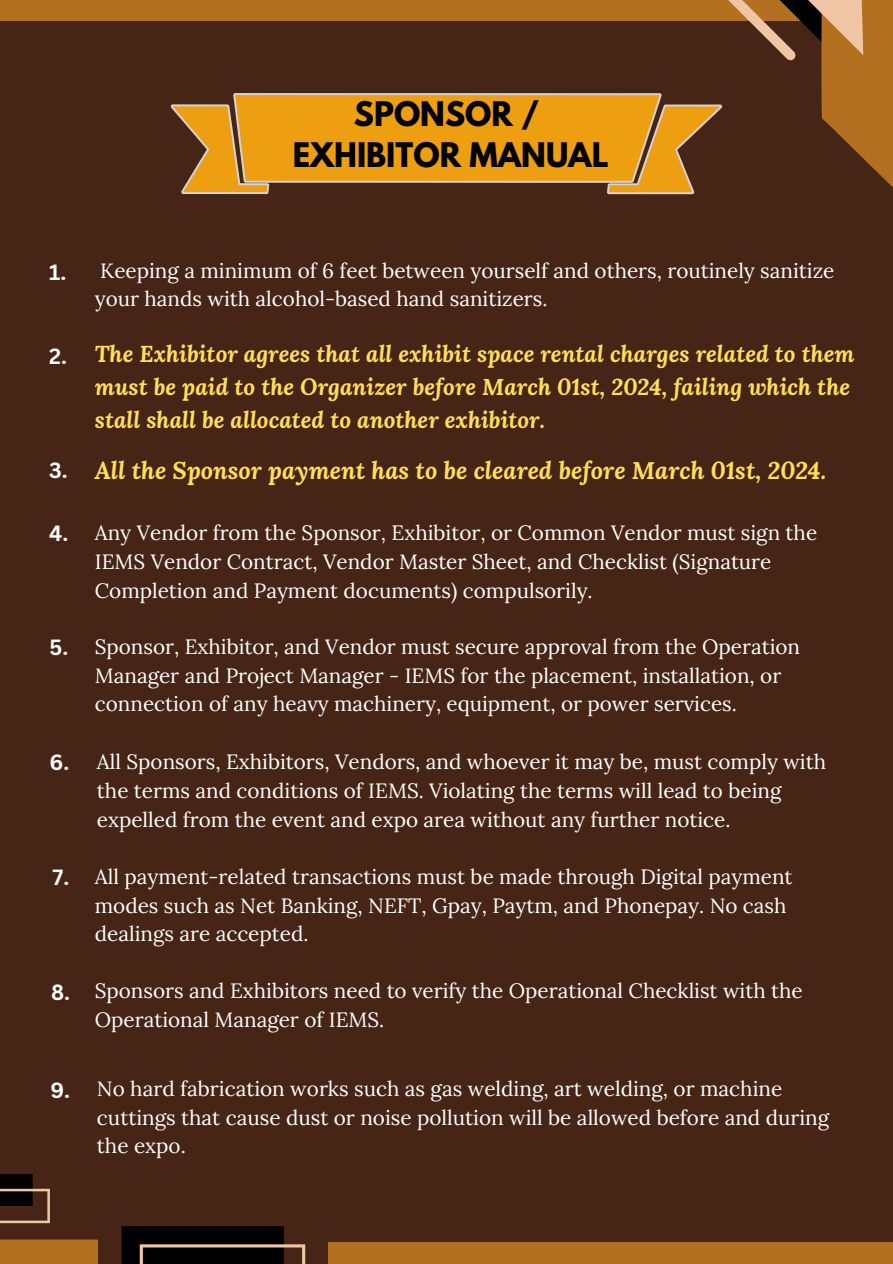
<style>
.page{position:relative;width:893px;height:1264px;background:#fff}
.page>*{position:absolute;margin:0;border:0;box-sizing:border-box;transform-origin:0 0}
.t1{font:700 30px "League Spartan";color:#000}
.t2{font:italic 700 24px "Lora";color:#ffde59}
.t3{font:italic 700 22.8px/33px "Lora";color:#ffde59}
.t4{font:700 21.45px "Canva Sans";color:#fff}
.t5{font:20.7px/28.7px "Lora";color:#fff}
</style>
<div class="page">
<div style="left:0;top:0;width:892px;height:1263px;background:#462517"></div>
<div style="left:0;top:0;width:892px;height:21px;background:#b27020"></div>
<svg style="left:0;top:1174px;width:98px;height:89px"></svg>
<svg style="left:121px;top:1226px;width:184px;height:37px;background:#1c1511"></svg>
<div style="left:328px;top:1242px;width:564px;height:21px;background:#b27020"></div>
<svg style="left:233px;top:0;width:659px;height:195px"></svg>
<svg style="left:171px;top:104px;width:551px;height:90px"></svg>
<svg style="left:173px;top:106px;width:547px;height:86px;fill:#ed9e11"></svg>
<p class="t1" style="left:354px;top:99px;width:187px">SPONSOR /</p>
<p class="t1" style="left:293px;top:140px;width:317px">EXHIBITOR MANUAL</p>
<p class="t4" style="left:49px;top:257px;width:19px">1.</p>
<p class="t4" style="left:49px;top:341px;width:19px">2.</p>
<p class="t4" style="left:49px;top:455px;width:20px">3.</p>
<p class="t4" style="left:49px;top:518px;width:21px">4.</p>
<p class="t4" style="left:50px;top:632px;width:20px">5.</p>
<p class="t4" style="left:50px;top:747px;width:21px">6.</p>
<p class="t4" style="left:53px;top:861px;width:18px">7.</p>
<p class="t4" style="left:51px;top:977px;width:20px">8.</p>
<p class="t4" style="left:50px;top:1075px;width:21px">9.</p>
<p class="t5" style="left:95px;top:256px;width:741px">Keeping a minimum of 6 feet between yourself and others, routinely sanitize your hands with alcohol-based hand sanitizers.</p>
<p class="t3" style="left:95px;top:337px;width:761px">The Exhibitor agrees that all exhibit space rental charges related to them must be paid to the Organizer before March 01st, 2024, failing which the stall shall be allocated to another exhibitor.</p>
<p class="t2" style="left:95px;top:454px;width:733px">All the Sponsor payment has to be cleared before March 01st, 2024.</p>
<p class="t5" style="left:95px;top:518px;width:723px">Any Vendor from the Sponsor, Exhibitor, or Common Vendor must sign the<br>IEMS Vendor Contract, Vendor Master Sheet, and Checklist (Signature<br>Completion and Payment documents) compulsorily.</p>
<p class="t5" style="left:95px;top:632px;width:706px">Sponsor, Exhibitor, and Vendor must secure approval from the Operation<br>Manager and Project Manager - IEMS for the placement, installation, or connection of any heavy machinery, equipment, or power services.</p>
<p class="t5" style="left:97px;top:747px;width:730px">All Sponsors, Exhibitors, Vendors, and whoever it may be, must comply with the terms and conditions of IEMS. Violating the terms will lead to being expelled from the event and expo area without any further notice.</p>
<p class="t5" style="left:95px;top:862px;width:699px">All payment-related transactions must be made through Digital payment modes such as Net Banking, NEFT, Gpay, Paytm, and Phonepay. No cash dealings are accepted.</p>
<p class="t5" style="left:95px;top:976px;width:709px">Sponsors and Exhibitors need to verify the Operational Checklist with the<br>Operational Manager of IEMS.</p>
<p class="t5" style="left:97px;top:1074px;width:733px;line-height:28.2px">No hard fabrication works such as gas welding, art welding, or machine cuttings that cause dust or noise pollution will be allowed before and during the expo.</p>
</div>
